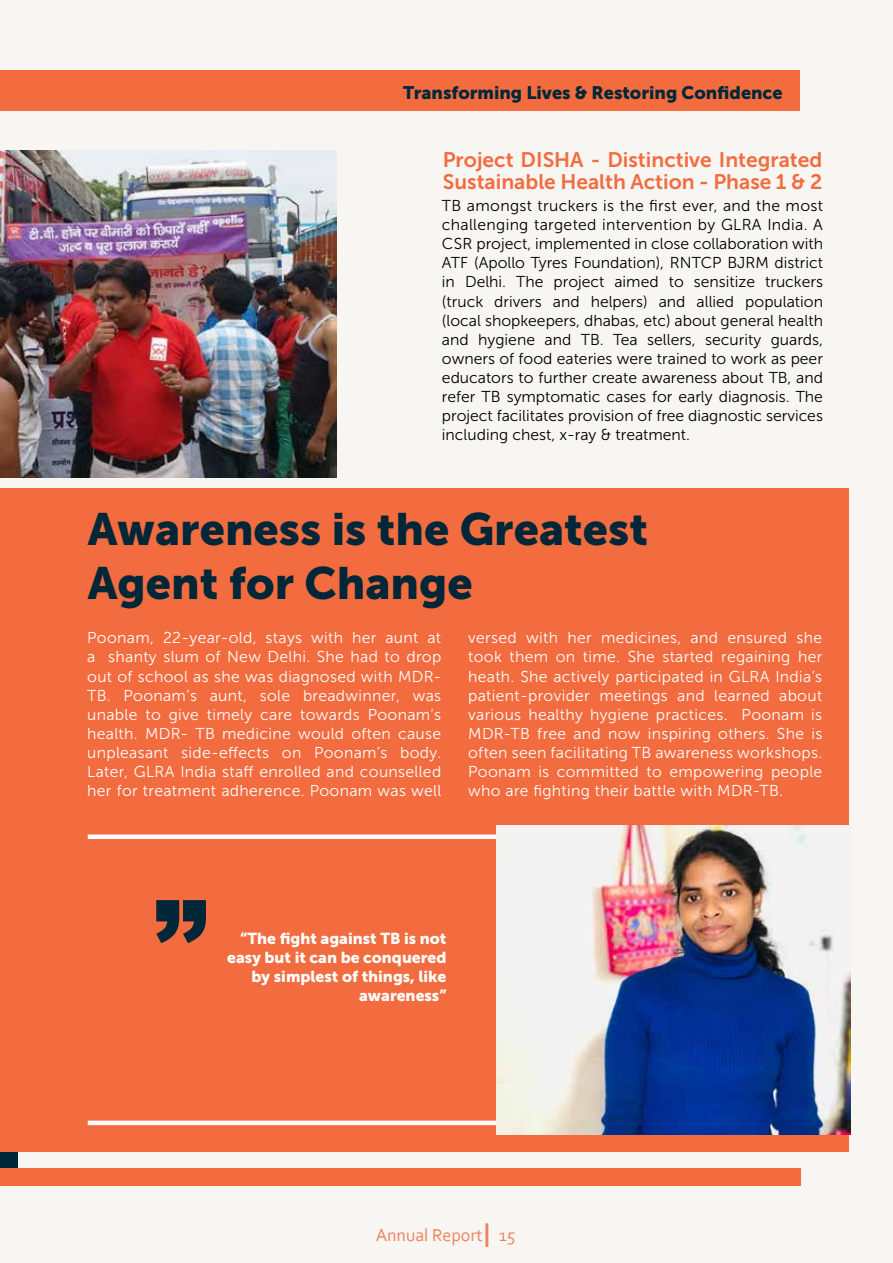
<style>
.page{position:relative;width:893px;height:1263px;background:#f7f6f2}
.page>*{position:absolute;margin:0;border:0;box-sizing:border-box;transform-origin:0 0}
.t1{font:900 108px "Arial";color:#002738}
.t2{font:45px/54px "Museo Sans 900";color:#002738}
.t3{font:21px/22.5px "Museo Sans 700";color:#f36c3f}
.t4{font:18px "Museo Sans 900";color:#002738}
.t5{font:18px "Corbel";color:#f36c3f}
.t6{font:15.75px/19px "Museo Sans 300";letter-spacing:.02em;color:#fff;text-align:justify}
.t7{font:15.75px/19px "Museo Sans 300";color:#000;text-align:justify}
.t8{font:15.75px/19px "Museo Sans 900";color:#fff;text-align:right}
.s1{font-size:36px}
</style>
<div class="page">
<div style="left:0;top:801px;width:18px;height:367px;background:#002738"></div>
<div style="left:0;top:70px;width:799px;height:41px;background:#f36c3f"></div>
<div style="left:0;top:1168px;width:801px;height:17px;background:#f36c3f"></div>
<img style="left:0;top:151px;width:336px;height:327px">
<div style="left:0;top:489px;width:849px;height:663px;background:#f36c3f"></div>
<div style="left:88px;top:834px;width:523px;height:5px;background:#fff"></div>
<hr style="left:88px;top:1121px;width:523px;height:4px;background:#fff">
<img style="left:497px;top:825px;width:354px;height:309px">
<p class="t4" style="left:403px;top:82px;width:381px">Transforming Lives &amp; Restoring Confidence</p>
<h3 class="t3" style="left:443px;top:148px;width:381px">Project DISHA - Distinctive Integrated<br>Sustainable Health Action - Phase 1 &amp; 2</h3>
<p class="t7" style="left:442px;top:196px;width:383px">TB amongst truckers is the first ever, and the most challenging targeted intervention by GLRA India. A CSR project, implemented in close collaboration with ATF (Apollo Tyres Foundation), RNTCP BJRM district in Delhi. The project aimed to sensitize truckers (truck drivers and helpers) and allied population (local shopkeepers, dhabas, etc) about general health and hygiene and TB. Tea sellers, security guards, owners of food eateries were trained to work as peer educators to further create awareness about TB, and refer TB symptomatic cases for early diagnosis. The project facilitates provision of free diagnostic services including chest, x-ray &amp; treatment.</p>
<h2 class="t2" style="left:88px;top:502px;width:562px">Awareness is the Greatest<br>Agent for Change</h2>
<p class="t6" style="left:87px;top:628px;width:356px">Poonam, 22-year-old, stays with her aunt at a shanty slum of New Delhi. She had to drop out of school as she was diagnosed with MDR-TB. Poonam’s aunt, sole breadwinner, was unable to give timely care towards Poonam’s health. MDR- TB medicine would often cause unpleasant side-effects on Poonam’s body.<br>Later, GLRA India staff enrolled and counselled her for treatment adherence. Poonam was well</p>
<p class="t6" style="left:468px;top:628px;width:356px">versed with her medicines, and ensured she took them on time. She started regaining her heath. She actively participated in GLRA India’s patient-provider meetings and learned about various healthy hygiene practices. Poonam is MDR-TB free and now inspiring others. She is often seen facilitating TB awareness workshops.<br>Poonam is committed to empowering people who are fighting their battle with MDR-TB.</p>
<h1 class="t1" style="left:153px;top:862px;width:55px">”</h1>
<p class="t8" style="left:227px;top:929px;width:221px">“The fight against TB is not easy but it can be conquered by simplest of things, like</p>
<p class="t8" style="left:359px;top:986px;width:89px">awareness”</p>
<p class="t5" style="left:376px;top:1224px;width:141px">Annual Report<span class="s1">I</span> 15</p>
</div>
